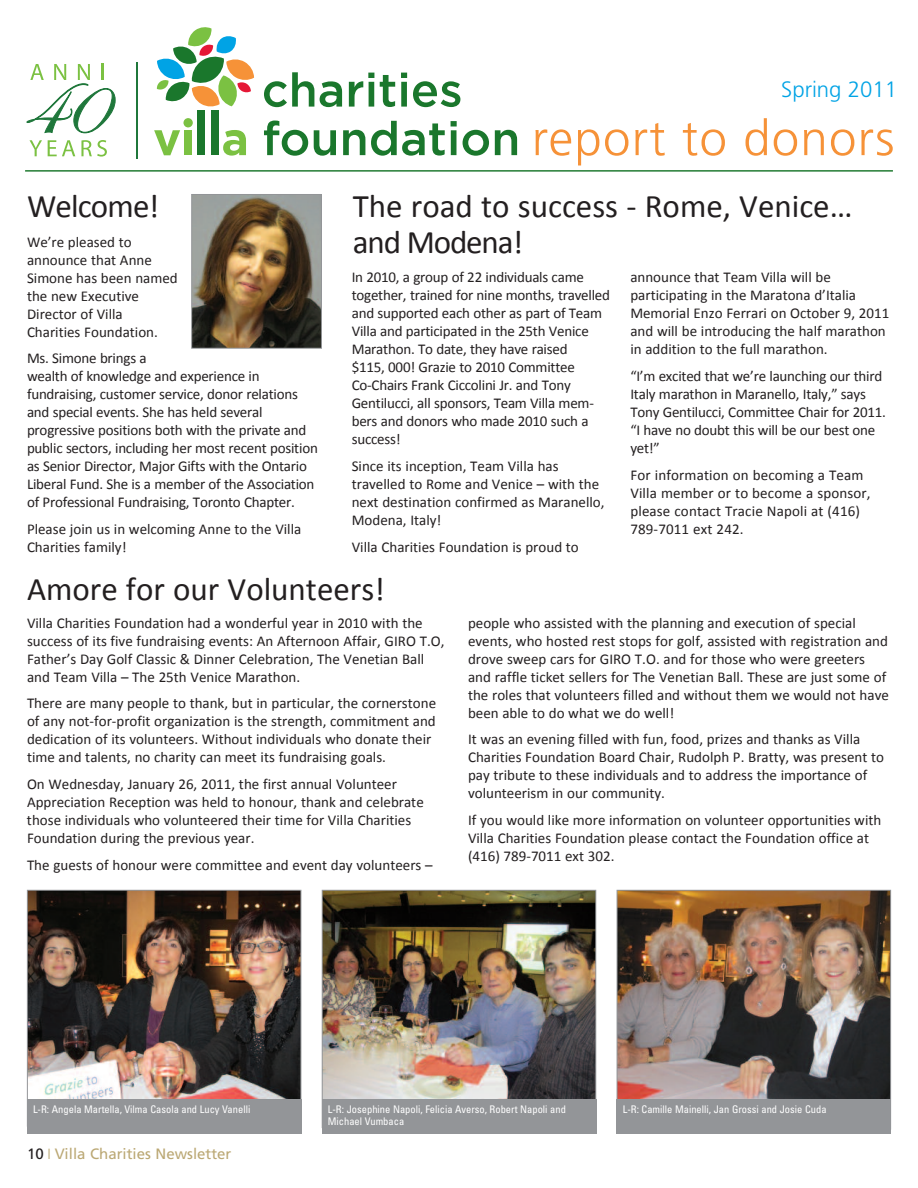
<style>
.page{position:relative;width:918px;height:1188px;background:#fff}
.page>*{position:absolute;margin:0;border:0;box-sizing:border-box;transform-origin:0 0}
.t1{font:33px/36px "Calibri";color:#231f20}
.t2{font:33px "Calibri";letter-spacing:-.025em;color:#231f20}
.t3{font:300 22.2px "Frutiger";color:#00a3e5}
.t4{font:15px/18px "Calibri";color:#231f20}
.t5{font:15px "Frutiger";color:#bba874}
.t6{font:condensed 10.5px/12.6px "Univers";color:#fff}
.s1{color:#231f20}
</style>
<div class="page">
<svg style="left:535px;top:129px;width:36px;height:27px"></svg>
<svg style="left:578px;top:129px;width:21px;height:36px"></svg>
<svg style="left:605px;top:129px;width:23px;height:27px"></svg>
<svg style="left:635px;top:123px;width:30px;height:33px"></svg>
<svg style="left:683px;top:123px;width:42px;height:33px"></svg>
<svg style="left:746px;top:118px;width:21px;height:38px"></svg>
<svg style="left:774px;top:129px;width:23px;height:27px"></svg>
<svg style="left:804px;top:129px;width:20px;height:26px"></svg>
<svg style="left:831px;top:129px;width:23px;height:27px"></svg>
<svg style="left:861px;top:129px;width:32px;height:27px"></svg>
<hr style="left:25px;top:170px;width:868px;height:2px;background:#1a772c">
<svg style="left:264px;top:72px;width:50px;height:35px"></svg>
<svg style="left:320px;top:81px;width:22px;height:26px"></svg>
<svg style="left:349px;top:73px;width:25px;height:34px"></svg>
<svg style="left:380px;top:75px;width:15px;height:32px"></svg>
<svg style="left:401px;top:73px;width:6px;height:34px"></svg>
<svg style="left:413px;top:81px;width:47px;height:26px"></svg>
<svg style="left:157px;top:27px;width:97px;height:80px"></svg>
<svg style="left:154px;top:130px;width:26px;height:25px"></svg>
<div style="left:185px;top:130px;width:7px;height:25px;background:#7bc142"></div>
<div style="left:198px;top:110px;width:7px;height:45px;background:#1a772c"></div>
<div style="left:212px;top:110px;width:7px;height:45px;background:#1a772c"></div>
<svg style="left:223px;top:130px;width:23px;height:26px"></svg>
<div style="left:183px;top:118px;width:10px;height:9px;background:#7bc142;border-radius:50%"></div>
<svg style="left:264px;top:121px;width:44px;height:35px"></svg>
<svg style="left:314px;top:130px;width:22px;height:26px"></svg>
<svg style="left:343px;top:130px;width:22px;height:25px"></svg>
<svg style="left:371px;top:121px;width:74px;height:35px"></svg>
<svg style="left:451px;top:121px;width:6px;height:34px"></svg>
<svg style="left:463px;top:130px;width:26px;height:26px"></svg>
<svg style="left:495px;top:130px;width:22px;height:25px"></svg>
<hr style="left:136px;top:62px;width:2px;height:97px;background:#1f773b">
<svg style="left:30px;top:140px;width:12px;height:16px"></svg>
<svg style="left:48px;top:140px;width:27px;height:16px"></svg>
<svg style="left:81px;top:140px;width:26px;height:17px"></svg>
<svg style="left:27px;top:64px;width:88px;height:69px"></svg>
<img style="left:193px;top:196px;width:127px;height:151px">
<div style="left:191px;top:194px;width:131px;height:155px;border:1px solid #939598"></div>
<img style="left:29px;top:892px;width:270px;height:207px">
<div style="left:27px;top:890px;width:274px;height:236px;border:1px solid #939598"></div>
<img style="left:324px;top:892px;width:270px;height:207px">
<div style="left:322px;top:890px;width:274px;height:238px;border:1px solid #939598"></div>
<div style="left:27px;top:1099px;width:274px;height:35px;background:#939598"></div>
<img style="left:619px;top:892px;width:270px;height:207px">
<div style="left:617px;top:890px;width:274px;height:240px;border:1px solid #939598"></div>
<div style="left:322px;top:1099px;width:274px;height:35px;background:#939598"></div>
<div style="left:617px;top:1099px;width:274px;height:35px;background:#939598"></div>
<h2 class="t3" style="left:781px;top:81px;width:117px">Spring 2011</h2>
<h1 class="t2" style="left:27px;top:185px;width:134px">Welcome!</h1>
<p class="t4" style="left:27px;top:233px;width:152px">We’re pleased to announce that Anne<br>Simone has been named the new Executive<br>Director of Villa<br>Charities Foundation.</p>
<p class="t4" style="left:27px;top:349px;width:292px">Ms. Simone brings a<br>wealth of knowledge and experience in fundraising, customer service, donor relations and special events. She has held several progressive positions both with the private and public sectors, including her most recent position as Senior Director, Major Gifts with the Ontario Liberal Fund. She is a member of the Association of Professional Fundraising, Toronto Chapter.</p>
<p class="t4" style="left:27px;top:520px;width:276px">Please join us in welcoming Anne to the Villa<br>Charities family!</p>
<h1 class="t1" style="left:353px;top:187px;width:501px">The road to success - Rome, Venice… and Modena!</h1>
<p class="t4" style="left:352px;top:268px;width:260px">In 2010, a group of 22 individuals came together, trained for nine months, travelled and supported each other as part of Team Villa and participated in the 25th Venice Marathon. To date, they have raised<br>$115, 000! Grazie to 2010 Committee Co-Chairs Frank Ciccolini Jr. and Tony Gentilucci, all sponsors, Team Villa mem&shy;bers and donors who made 2010 such a success!</p>
<p class="t4" style="left:352px;top:457px;width:254px">Since its inception, Team Villa has travelled to Rome and Venice – with the next destination confirmed as Maranello,<br>Modena, Italy!</p>
<p class="t4" style="left:352px;top:538px;width:229px">Villa Charities Foundation is proud to</p>
<p class="t4" style="left:630px;top:268px;width:260px">announce that Team Villa will be participating in the Maratona d’Italia Memorial Enzo Ferrari on October 9, 2011 and will be introducing the half marathon in addition to the full marathon.</p>
<p class="t4" style="left:630px;top:367px;width:257px">“I’m excited that we’re launching our third Italy marathon in Maranello, Italy,” says Tony Gentilucci, Committee Chair for 2011. “I have no doubt this will be our best one yet!”</p>
<p class="t4" style="left:630px;top:466px;width:242px">For information on becoming a Team<br>Villa member or to become a sponsor, please contact Tracie Napoli at (416)<br>789-7011 ext 242.</p>
<h1 class="t1" style="left:27px;top:570px;width:360px">Amore for our Volunteers!</h1>
<p class="t4" style="left:27px;top:614px;width:419px">Villa Charities Foundation had a wonderful year in 2010 with the success of its five fundraising events: An Afternoon Affair, GIRO T.O, Father’s Day Golf Classic &amp; Dinner Celebration, The Venetian Ball and Team Villa – The 25th Venice Marathon.</p>
<p class="t4" style="left:27px;top:694px;width:411px">There are many people to thank, but in particular, the cornerstone of any not-for-profit organization is the strength, commitment and dedication of its volunteers. Without individuals who donate their time and talents, no charity can meet its fundraising goals.</p>
<p class="t4" style="left:27px;top:775px;width:398px">On Wednesday, January 26, 2011, the first annual Volunteer Appreciation Reception was held to honour, thank and celebrate those individuals who volunteered their time for Villa Charities Foundation during the previous year.</p>
<p class="t4" style="left:27px;top:856px;width:407px">The guests of honour were committee and event day volunteers –</p>
<p class="t4" style="left:468px;top:614px;width:422px">people who assisted with the planning and execution of special events, who hosted rest stops for golf, assisted with registration and drove sweep cars for GIRO T.O. and for those who were greeters and raffle ticket sellers for The Venetian Ball. These are just some of the roles that volunteers filled and without them we would not have been able to do what we do well!</p>
<p class="t4" style="left:468px;top:730px;width:418px">It was an evening filled with fun, food, prizes and thanks as Villa Charities Foundation Board Chair, Rudolph P. Bratty, was present to pay tribute to these individuals and to address the importance of volunteerism in our community.</p>
<p class="t4" style="left:468px;top:811px;width:415px">If you would like more information on volunteer opportunities with<br>Villa Charities Foundation please contact the Foundation office at (416) 789-7011 ext 302.</p>
<p class="t6" style="left:33px;top:1103px;width:219px">L-R: Angela Martella, Vilma Casola and Lucy Vanelli</p>
<p class="t6" style="left:328px;top:1103px;width:240px">L-R: Josephine Napoli, Felicia Averso, Robert Napoli and<br>Michael Vumbaca</p>
<p class="t6" style="left:623px;top:1103px;width:205px">L-R: Camille Mainelli, Jan Grossi and Josie Cuda</p>
<p class="t5" style="left:27px;top:1148px;width:206px"><span class="s1">10</span> Villa Charities Newsletter</p>
</div>
